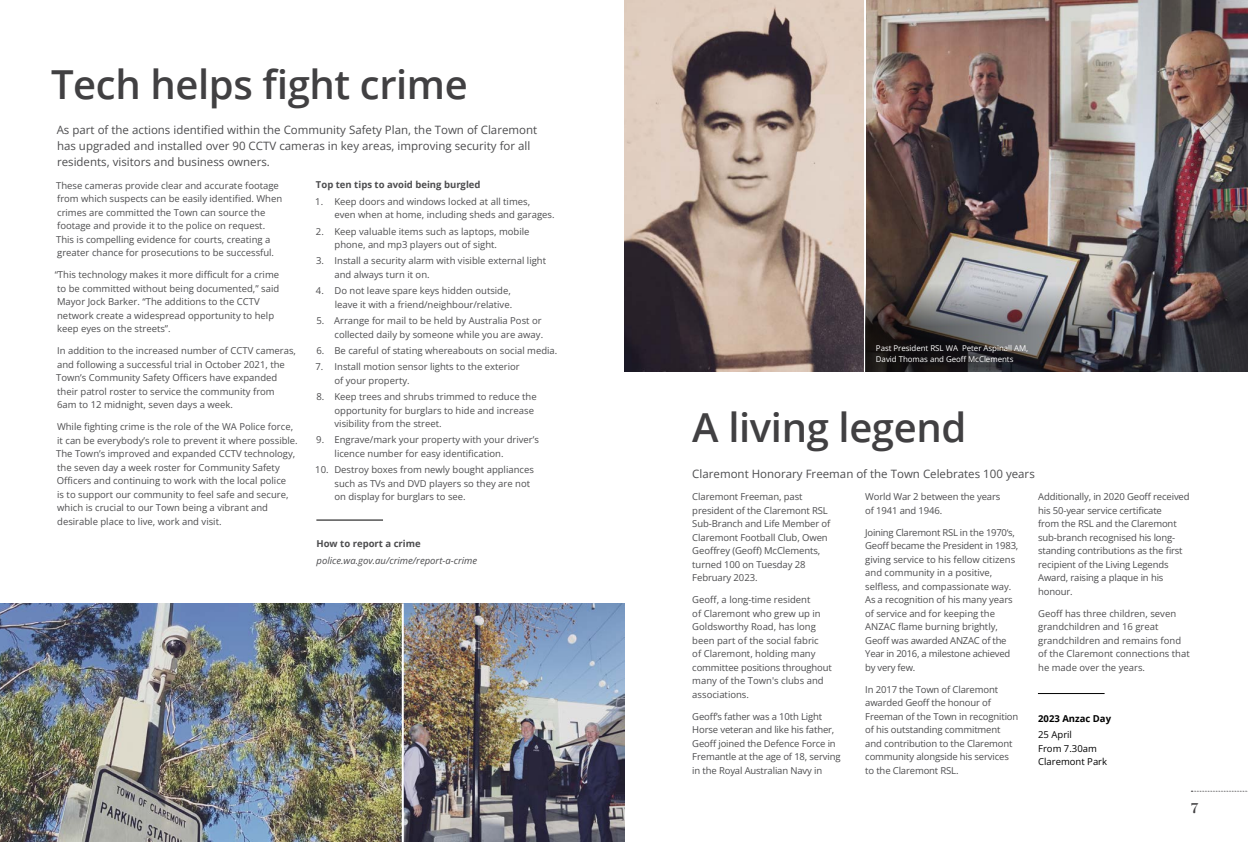
<style>
.page{position:relative;width:1248px;height:842px;background:#fff}
.page>*{position:absolute;margin:0;border:0;box-sizing:border-box;transform-origin:0 0}
.t1{font:600 40px "Open Sans";letter-spacing:-.01em;color:#414042}
.t2{font:700 14px "Playfair Display";color:#414042}
.t3{font:11.5px/16px "Open Sans";color:#4d4d4f}
.t4{font:9.5px/13.5px "Open Sans";color:#4d4d4f}
.t5{font:700 9.5px "Open Sans";color:#4d4d4f}
.t6{font:italic 9.5px "Open Sans";color:#4d4d4f}
.t7{font:9.5px/13.5px "Open Sans";color:#000}
.t8{font:700 9.5px "Open Sans";color:#000}
.t9{font:8px/11px "Open Sans";letter-spacing:-.005em;color:#fff}
</style>
<div class="page">
<img style="left:0;top:603px;width:624px;height:239px">
<img style="left:624px;top:0;width:623px;height:372px">
<hr style="left:402px;top:603px;width:2px;height:239px;background:#fff">
<hr style="left:1037px;top:693px;width:67px;height:1px;background:#000">
<hr style="left:316px;top:520px;width:67px;height:1px;background:#000">
<hr style="left:863px;top:0;width:2px;height:372px;background:#fff">
<img style="left:865px;top:283px;width:382px;height:89px">
<svg style="left:1191px;top:791px;width:57px;height:1px"></svg>
<h1 class="t1" style="left:51px;top:57px;width:418px">Tech helps fight crime</h1>
<p class="t3" style="left:57px;top:122px;width:482px">As part of the actions identified within the Community Safety Plan, the Town of Claremont has upgraded and installed over 90 CCTV cameras in key areas, improving security for all residents, visitors and business owners.</p>
<p class="t4" style="left:56px;top:178px;width:227px">These cameras provide clear and accurate footage from which suspects can be easily identified. When crimes are committed the Town can source the footage and provide it to the police on request.<br>This is compelling evidence for courts, creating a greater chance for prosecutions to be successful.</p>
<p class="t4" style="left:55px;top:268px;width:226px">“This technology makes it more difficult for a crime to be committed without being documented,” said Mayor Jock Barker. “The additions to the CCTV network create a widespread opportunity to help keep eyes on the streets”.</p>
<p class="t4" style="left:56px;top:344px;width:241px">In addition to the increased number of CCTV cameras, and following a successful trial in October 2021, the Town’s Community Safety Officers have expanded their patrol roster to service the community from<br>6am to 12 midnight, seven days a week.</p>
<p class="t4" style="left:56px;top:420px;width:243px">While fighting crime is the role of the WA Police force, it can be everybody’s role to prevent it where possible.<br>The Town’s improved and expanded CCTV technology, the seven day a week roster for Community Safety Officers and continuing to work with the local police<br>is to support our community to feel safe and secure, which is crucial to our Town being a vibrant and desirable place to live, work and visit.</p>
<p class="t5" style="left:316px;top:178px;width:166px">Top ten tips to avoid being burgled</p>
<p class="t4" style="left:334px;top:194px;width:221px;text-indent:-19px">1. Keep doors and windows locked at all times,<br>even when at home, including sheds and garages.</p>
<p class="t4" style="left:334px;top:224px;width:196px;text-indent:-19px">2. Keep valuable items such as laptops, mobile phone, and mp3 players out of sight.</p>
<p class="t4" style="left:334px;top:254px;width:213px;text-indent:-18px">3. Install a security alarm with visible external light and always turn it on.</p>
<p class="t4" style="left:316px;top:284px;width:198px;text-align:right">4. Do not leave spare keys hidden outside, leave it with a friend/neighbour/relative.</p>
<p class="t4" style="left:316px;top:314px;width:228px;text-align:right">5. Arrange for mail to be held by Australia Post or collected daily by someone while you are away.</p>
<p class="t4" style="left:316px;top:344px;width:242px">6. Be careful of stating whereabouts on social media.</p>
<p class="t4" style="left:334px;top:360px;width:187px;text-indent:-19px">7. Install motion sensor lights to the exterior of your property.</p>
<p class="t4" style="left:334px;top:390px;width:204px;text-indent:-18px">8. Keep trees and shrubs trimmed to reduce the opportunity for burglars to hide and increase visibility from the street.</p>
<p class="t4" style="left:334px;top:433px;width:206px;text-indent:-18px">9. Engrave/mark your property with your driver’s licence number for easy identification.</p>
<p class="t4" style="left:334px;top:463px;width:201px;text-indent:-19px">10. Destroy boxes from newly bought appliances such as TVs and DVD players so they are not on display for burglars to see.</p>
<p class="t5" style="left:316px;top:537px;width:106px">How to report a crime</p>
<p class="t6" style="left:316px;top:553px;width:162px">police.wa.gov.au/crime/report-a-crime</p>
<p class="t9" style="left:875px;top:342px;width:154px">Past President RSL WA Peter Aspinall AM,<br>David Thomas and Geoff McClements</p>
<h1 class="t1" style="left:692px;top:400px;width:275px">A living legend</h1>
<p class="t3" style="left:692px;top:466px;width:344px">Claremont Honorary Freeman of the Town Celebrates 100 years</p>
<p class="t4" style="left:692px;top:490px;width:140px">Claremont Freeman, past president of the Claremont RSL<br>Sub-Branch and Life Member of<br>Claremont Football Club, Owen<br>Geoffrey (Geoff) McClements, turned 100 on Tuesday 28<br>February 2023.</p>
<p class="t4" style="left:692px;top:593px;width:141px">Geoff, a long-time resident<br>of Claremont who grew up in<br>Goldsworthy Road, has long been part of the social fabric<br>of Claremont, holding many committee positions throughout many of the Town's clubs and associations.</p>
<p class="t4" style="left:692px;top:709px;width:150px">Geoff’s father was a 10th Light<br>Horse veteran and like his father,<br>Geoff joined the Defence Force in<br>Fremantle at the age of 18, serving in the Royal Australian Navy in</p>
<p class="t4" style="left:1038px;top:490px;width:153px">Additionally, in 2020 Geoff received his 50-year service certificate<br>from the RSL and the Claremont sub-branch recognised his long&shy;standing contributions as the first recipient of the Living Legends<br>Award, raising a plaque in his honour.</p>
<p class="t4" style="left:1038px;top:606px;width:153px">Geoff has three children, seven grandchildren and 16 great grandchildren and remains fond of the Claremont connections that he made over the years.</p>
<p class="t4" style="left:865px;top:490px;width:137px">World War 2 between the years of 1941 and 1946.</p>
<p class="t4" style="left:865px;top:525px;width:154px">Joining Claremont RSL in the 1970‘s,<br>Geoff became the President in 1983, giving service to his fellow citizens and community in a positive, selfless, and compassionate way.<br>As a recognition of his many years of service and for keeping the<br>ANZAC flame burning brightly,<br>Geoff was awarded ANZAC of the<br>Year in 2016, a milestone achieved by very few.</p>
<p class="t4" style="left:865px;top:682px;width:154px">In 2017 the Town of Claremont awarded Geoff the honour of<br>Freeman of the Town in recognition of his outstanding commitment and contribution to the Claremont community alongside his services to the Claremont RSL.</p>
<p class="t8" style="left:1038px;top:711px;width:74px">2023 Anzac Day</p>
<p class="t7" style="left:1038px;top:727px;width:70px">25 April<br>From 7.30am<br>Claremont Park</p>
<h2 class="t2" style="left:1191px;top:797px;width:9px">7</h2>
</div>
